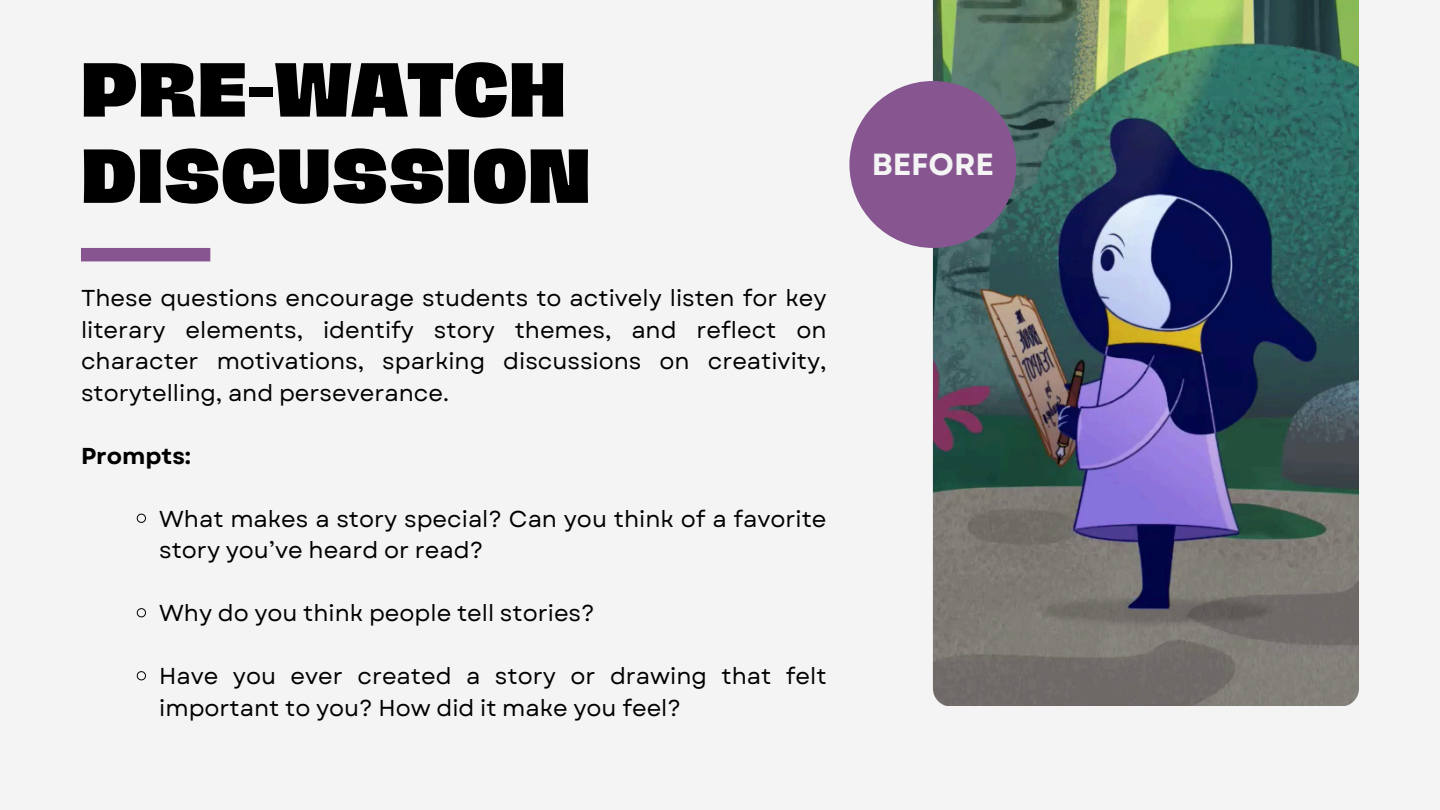
<style>
.page{position:relative;width:1440px;height:810px;background:#f4f4f4}
.page>*{position:absolute;margin:0;border:0;box-sizing:border-box;transform-origin:0 0}
.t1{font:800 70px/86.2px "Hagrid Text";color:#000}
.t2{font:700 30.5px "Garet";color:#f4f4f4}
.t3{font:23px/31.5px "Garet";color:#000}
.t4{font:700 23px "Garet";color:#000}
</style>
<div class="page">
<img style="left:933px;top:0;width:426px;height:706px">
<div style="left:849px;top:81px;width:167px;height:167px;background:#875691;border-radius:50%"></div>
<div style="left:81px;top:248px;width:129px;height:13px;background:#875691"></div>
<svg style="left:136px;top:513px;width:10px;height:10px"></svg>
<svg style="left:136px;top:608px;width:10px;height:10px"></svg>
<svg style="left:136px;top:671px;width:10px;height:10px"></svg>
<p class="t1" style="left:81px;top:46px;width:511px">PRE-WATCH<br>DISCUSSION</p>
<p class="t3" style="left:81px;top:283px;width:747px;text-align:justify">These questions encourage students to actively listen for key literary elements, identify story themes, and reflect on character motivations, sparking discussions on creativity, storytelling, and perseverance.</p>
<h3 class="t4" style="left:81px;top:439px;width:112px">Prompts:</h3>
<p class="t3" style="left:159px;top:503px;width:669px">What makes a story special? Can you think of a favorite story you’ve heard or read?</p>
<p class="t3" style="left:159px;top:598px;width:437px">Why do you think people tell stories?</p>
<p class="t3" style="left:159px;top:661px;width:669px">Have you ever created a story or drawing that felt important to you? How did it make you feel?</p>
<h1 class="t2" style="left:872px;top:142px;width:124px">BEFORE</h1>
</div>
